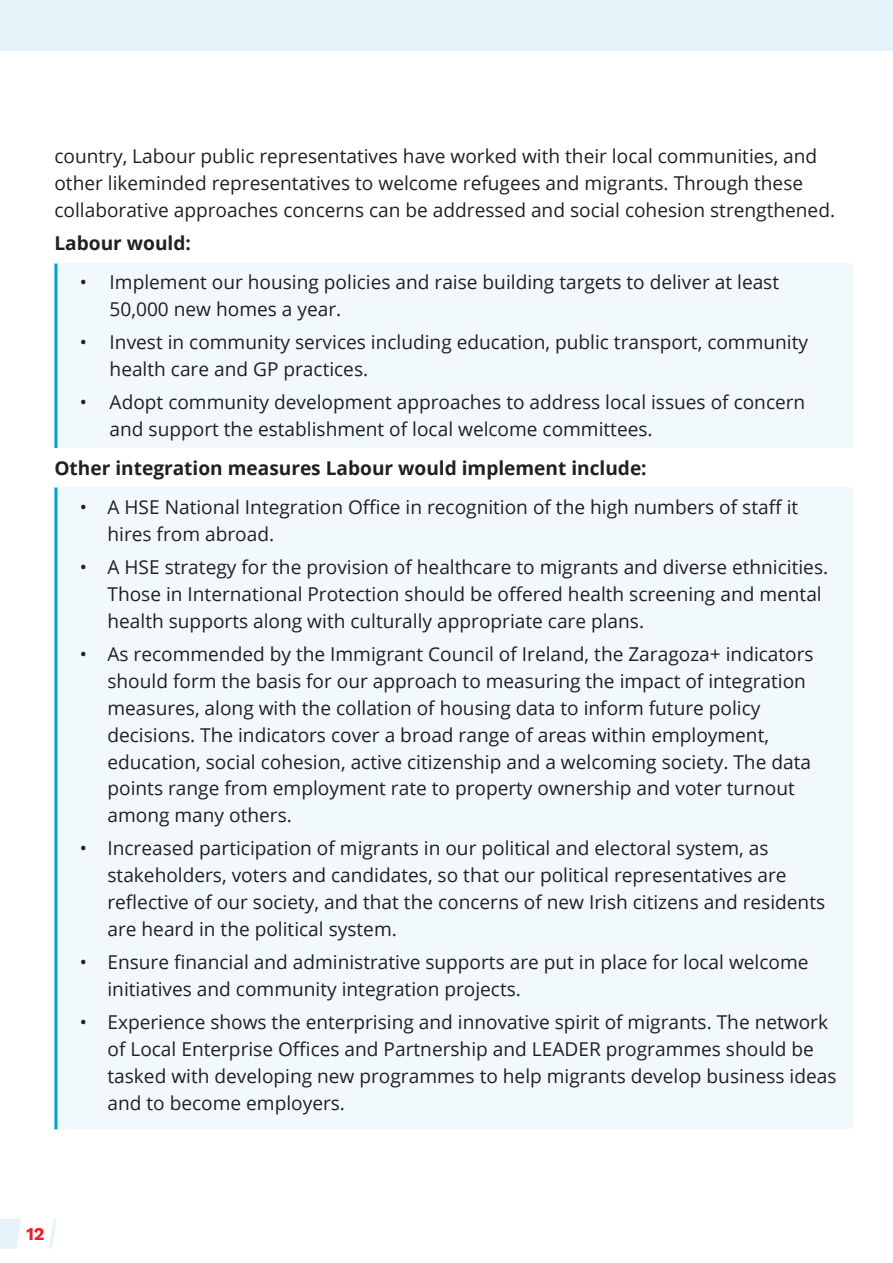
<style>
.page{position:relative;width:893px;height:1263px;background:#fff}
.page>*{position:absolute;margin:0;border:0;box-sizing:border-box;transform-origin:0 0}
.t1{font:19.05px/27px "Open Sans";color:#231f20}
.t2{font:700 19.05px "Open Sans";color:#231f20}
.t3{font:700 18px "Work Sans";color:#ee1d23}
</style>
<div class="page">
<div style="left:0;top:0;width:892px;height:51px;background:#e5f2f9"></div>
<svg style="left:0;top:1219px;width:21px;height:30px"></svg>
<svg style="left:49px;top:1219px;width:8px;height:30px"></svg>
<div style="left:54px;top:264px;width:799px;height:184px;background:#f1f9fc"></div>
<div style="left:54px;top:487px;width:799px;height:642px;background:#f1f9fc"></div>
<hr style="left:54px;top:264px;width:3px;height:184px;background:#01a1ce">
<hr style="left:54px;top:487px;width:3px;height:642px;background:#01a1ce">
<hr style="left:892px;top:0;width:1px;height:298px;background:#01a1ce">
<p class="t1" style="left:54px;top:143px;width:782px">country, Labour public representatives have worked with their local communities, and other likeminded representatives to welcome refugees and migrants. Through these collaborative approaches concerns can be addressed and social cohesion strengthened.</p>
<p class="t2" style="left:54px;top:230px;width:138px">Labour would:</p>
<p class="t1" style="left:110px;top:268px;width:671px;text-indent:-30px">• Implement our housing policies and raise building targets to deliver at least<br>50,000 new homes a year.</p>
<p class="t1" style="left:110px;top:328px;width:700px;text-indent:-30px">• Invest in community services including education, public transport, community health care and GP practices.</p>
<p class="t1" style="left:110px;top:388px;width:697px;text-indent:-30px">• Adopt community development approaches to address local issues of concern and support the establishment of local welcome committees.</p>
<p class="t2" style="left:54px;top:455px;width:594px">Other integration measures Labour would implement include:</p>
<p class="t1" style="left:107px;top:493px;width:692px;text-indent:-28px">• A HSE National Integration Office in recognition of the high numbers of staff it hires from abroad.</p>
<p class="t1" style="left:107px;top:553px;width:722px;text-indent:-28px">• A HSE strategy for the provision of healthcare to migrants and diverse ethnicities.<br>Those in International Protection should be offered health screening and mental health supports along with culturally appropriate care plans.</p>
<p class="t1" style="left:107px;top:640px;width:708px;text-indent:-28px">• As recommended by the Immigrant Council of Ireland, the Zaragoza+ indicators should form the basis for our approach to measuring the impact of integration measures, along with the collation of housing data to inform future policy decisions. The indicators cover a broad range of areas within employment, education, social cohesion, active citizenship and a welcoming society. The data points range from employment rate to property ownership and voter turnout among many others.</p>
<p class="t1" style="left:107px;top:834px;width:719px;text-indent:-28px">• Increased participation of migrants in our political and electoral system, as stakeholders, voters and candidates, so that our political representatives are reflective of our society, and that the concerns of new Irish citizens and residents are heard in the political system.</p>
<p class="t1" style="left:107px;top:948px;width:702px;text-indent:-28px">• Ensure financial and administrative supports are put in place for local welcome initiatives and community integration projects.</p>
<p class="t1" style="left:107px;top:1008px;width:730px;text-indent:-28px">• Experience shows the enterprising and innovative spirit of migrants. The network of Local Enterprise Offices and Partnership and LEADER programmes should be tasked with developing new programmes to help migrants develop business ideas and to become employers.</p>
<p class="t3" style="left:26px;top:1223px;width:20px">12</p>
</div>
